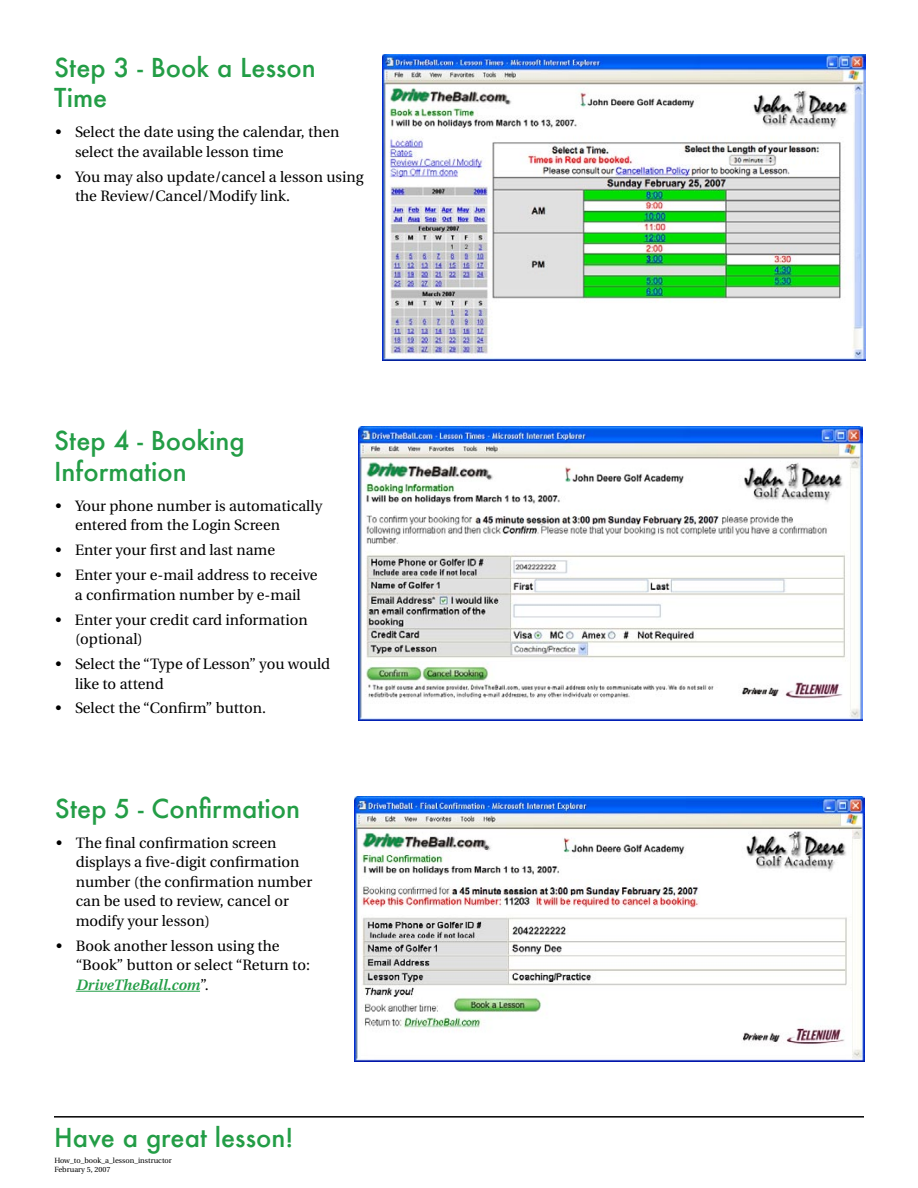
<style>
.page{position:relative;width:918px;height:1188px;background:#fff}
.page>*{position:absolute;margin:0;border:0;box-sizing:border-box;transform-origin:0 0}
.t1{font:500 25.5px/30.6px "Futura";color:#239d46}
.t2{font:15px/19.5px "Utopia";color:#000}
.t3{font:7.5px/9px "Utopia";color:#000}
.s1{font-weight:600;font-style:italic;color:#239d46}
</style>
<div class="page">
<hr style="left:76px;top:991px;width:124px;height:1px;background:#239d46">
<img style="left:358px;top:427px;width:504px;height:293px">
<img style="left:382px;top:54px;width:483px;height:306px">
<img style="left:355px;top:797px;width:510px;height:264px">
<hr style="left:54px;top:1116px;width:810px;height:2px;background:#000">
<h1 class="t1" style="left:54px;top:51px;width:263px">Step 3 - Book a Lesson<br>Time</h1>
<p class="t2" style="left:75px;top:123px;width:266px;text-indent:-20px">• Select the date using the calendar, then select the available lesson time</p>
<p class="t2" style="left:75px;top:167px;width:290px;text-indent:-20px">• You may also update/cancel a lesson using the Review/Cancel/Modify link.</p>
<h1 class="t1" style="left:54px;top:425px;width:192px">Step 4 - Booking<br>Information</h1>
<p class="t2" style="left:75px;top:496px;width:249px;text-indent:-20px">• Your phone number is automatically entered from the Login Screen</p>
<p class="t2" style="left:56px;top:541px;width:221px">• Enter your first and last name</p>
<p class="t2" style="left:56px;top:566px;width:264px;text-align:center">• Enter your e-mail address to receive a confirmation number by e-mail</p>
<p class="t2" style="left:75px;top:610px;width:234px;text-indent:-20px">• Enter your credit card information (optional)</p>
<p class="t2" style="left:75px;top:654px;width:257px;text-indent:-20px">• Select the “Type of Lesson” you would like to attend</p>
<p class="t2" style="left:56px;top:699px;width:212px">• Select the “Confirm” button.</p>
<h1 class="t1" style="left:55px;top:792px;width:247px">Step 5 - Confirmation</h1>
<p class="t2" style="left:76px;top:833px;width:238px;text-indent:-20px">• The final confirmation screen displays a five-digit confirmation number (the confirmation number can be used to review, cancel or modify your lesson)</p>
<p class="t2" style="left:76px;top:936px;width:236px;text-indent:-20px">• Book another lesson using the “Book” button or select “Return to:<br><span class="s1">DriveTheBall.com</span>”.</p>
<h1 class="t1" style="left:54px;top:1122px;width:241px">Have a great lesson!</h1>
<p class="t3" style="left:54px;top:1157px;width:119px">How_to_book_a_lesson_instructor<br>February 5, 2007</p>
</div>
